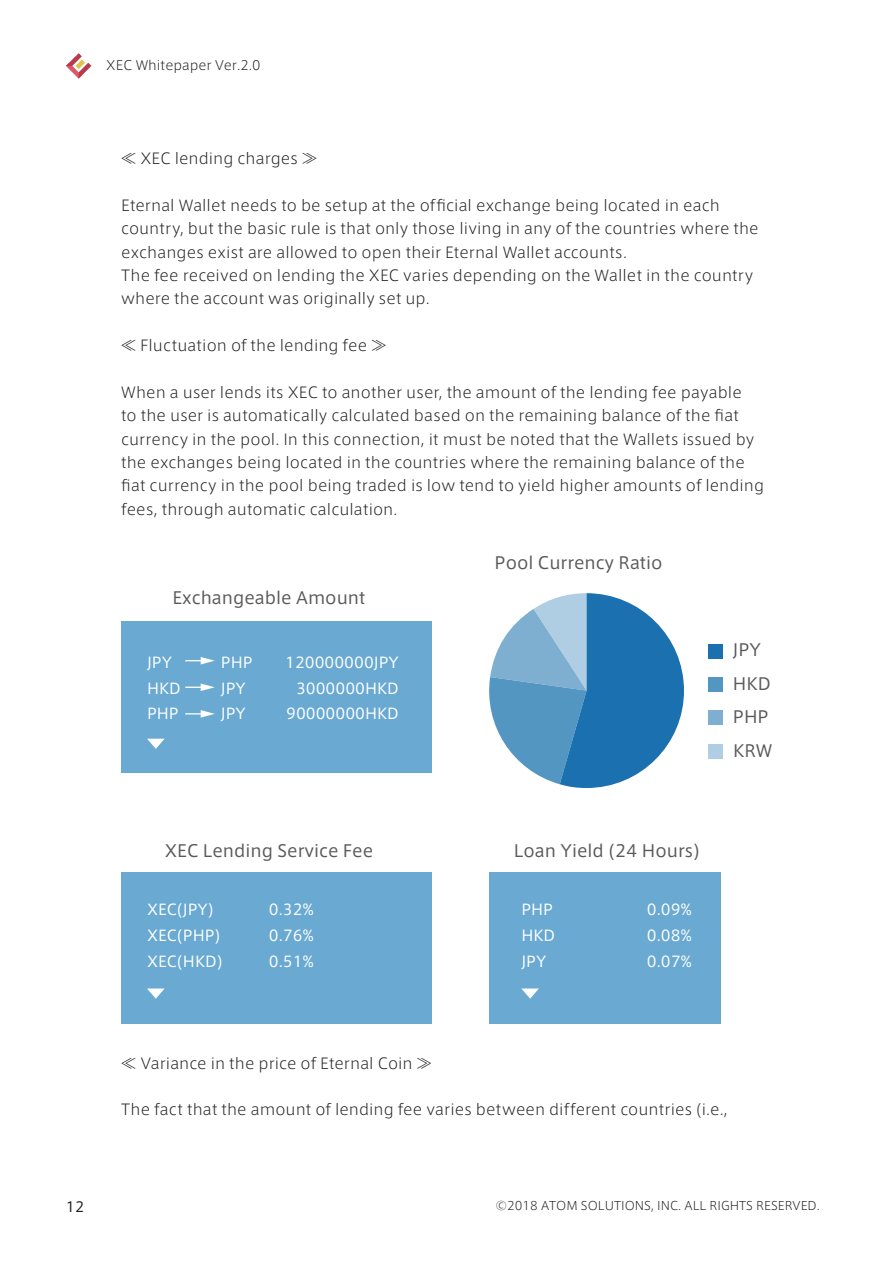
<style>
.page{position:relative;width:893px;height:1263px;background:#fff}
.page>*{position:absolute;margin:0;border:0;box-sizing:border-box;transform-origin:0 0}
.t1{font:16.65px/33.3px "Axis Std";color:#59595b}
.t2{font:300 14.85px/23.4px "Axis Std";letter-spacing:.005em;color:#231f20}
.t3{font:14.85px/25.8px "Axis Std";color:#fff}
.t4{font:13.8px "Axis Std";color:#231f20}
.t5{font:300 12.75px "Axis Std";color:#231f20}
.t6{font:300 11.7px "Axis Std";color:#231f20}
</style>
<div class="page">
<svg style="left:66px;top:53px;width:25px;height:26px"></svg>
<div style="left:121px;top:621px;width:310px;height:151px;background:#69a9d2"></div>
<div style="left:121px;top:872px;width:310px;height:151px;background:#69a9d2"></div>
<div style="left:489px;top:872px;width:231px;height:151px;background:#69a9d2"></div>
<svg style="left:489px;top:593px;width:195px;height:195px"></svg>
<svg style="left:185px;top:657px;width:30px;height:7px"></svg>
<svg style="left:185px;top:683px;width:30px;height:8px"></svg>
<svg style="left:185px;top:710px;width:30px;height:8px"></svg>
<div style="left:708px;top:644px;width:15px;height:14px;background:#1b71b0"></div>
<div style="left:708px;top:677px;width:15px;height:15px;background:#5396c2"></div>
<div style="left:708px;top:710px;width:15px;height:15px;background:#7eafd0"></div>
<div style="left:708px;top:744px;width:15px;height:14px;background:#b0cee3"></div>
<svg style="left:147px;top:739px;width:17px;height:10px"></svg>
<svg style="left:147px;top:988px;width:18px;height:11px"></svg>
<svg style="left:521px;top:988px;width:18px;height:11px"></svg>
<p class="t5" style="left:106px;top:56px;width:156px">XEC Whitepaper Ver.2.0</p>
<p class="t2" style="left:121px;top:146px;width:197px">≪ XEC lending charges ≪</p>
<p class="t2" style="left:121px;top:193px;width:639px">Eternal Wallet needs to be setup at the official exchange being located in each country, but the basic rule is that only those living in any of the countries where the exchanges exist are allowed to open their Eternal Wallet accounts.<br>The fee received on lending the XEC varies depending on the Wallet in the country where the account was originally set up.</p>
<p class="t2" style="left:121px;top:333px;width:267px">≪ Fluctuation of the lending fee ≪</p>
<p class="t2" style="left:121px;top:380px;width:644px">When a user lends its XEC to another user, the amount of the lending fee payable<br>to the user is automatically calculated based on the remaining balance of the fiat currency in the pool In. this connection it, must be noted that the Wallets issued by the exchanges being located in the countries where the remaining balance of the fiat currency in the pool being traded is low tend to yield higher amounts of lending fees, through automatic calculation.</p>
<p class="t1" style="left:172px;top:580px;width:195px">Exchangeable Amount</p>
<p class="t3" style="left:147px;top:648px;width:35px">JPY<br>HKD<br>PHP</p>
<p class="t3" style="left:221px;top:648px;width:33px">PHP<br>JPY<br>JPY</p>
<p class="t3" style="left:285px;top:648px;width:115px;text-align:right">120000000JPY<br>3000000HKD<br>90000000HKD</p>
<p class="t1" style="left:165px;top:833px;width:210px">XEC Lending Service Fee</p>
<p class="t3" style="left:147px;top:895px;width:77px">XEC(JPY(<br>XEC(PHP(<br>XEC(HKD(</p>
<p class="t3" style="left:269px;top:895px;width:47px;text-align:justify">0.32% 0.76% 0.51%</p>
<p class="t1" style="left:495px;top:545px;width:169px">Pool Currency Ratio</p>
<p class="t1" style="left:514px;top:833px;width:187px">Loan Yield (24 Hours(</p>
<p class="t3" style="left:521px;top:895px;width:35px">PHP<br>HKD<br>JPY</p>
<p class="t3" style="left:647px;top:895px;width:47px;text-align:justify">0.09% 0.08% 0.07%</p>
<p class="t1" style="left:733px;top:632px;width:41px">JPY<br>HKD<br>PHP<br>KRW</p>
<p class="t4" style="left:66px;top:1196px;width:20px">12</p>
<p class="t2" style="left:121px;top:1050px;width:312px">≪ Variance in the price of Eternal Coin ≪</p>
<p class="t2" style="left:121px;top:1097px;width:608px">The fact that the amount of lending fee varies between different countries ( e. i .,</p>
<p class="t6" style="left:495px;top:1197px;width:326px">©2018 ATOM SOLUTIONS, INC. ALL RIGHTS RESERVED.</p>
</div>
